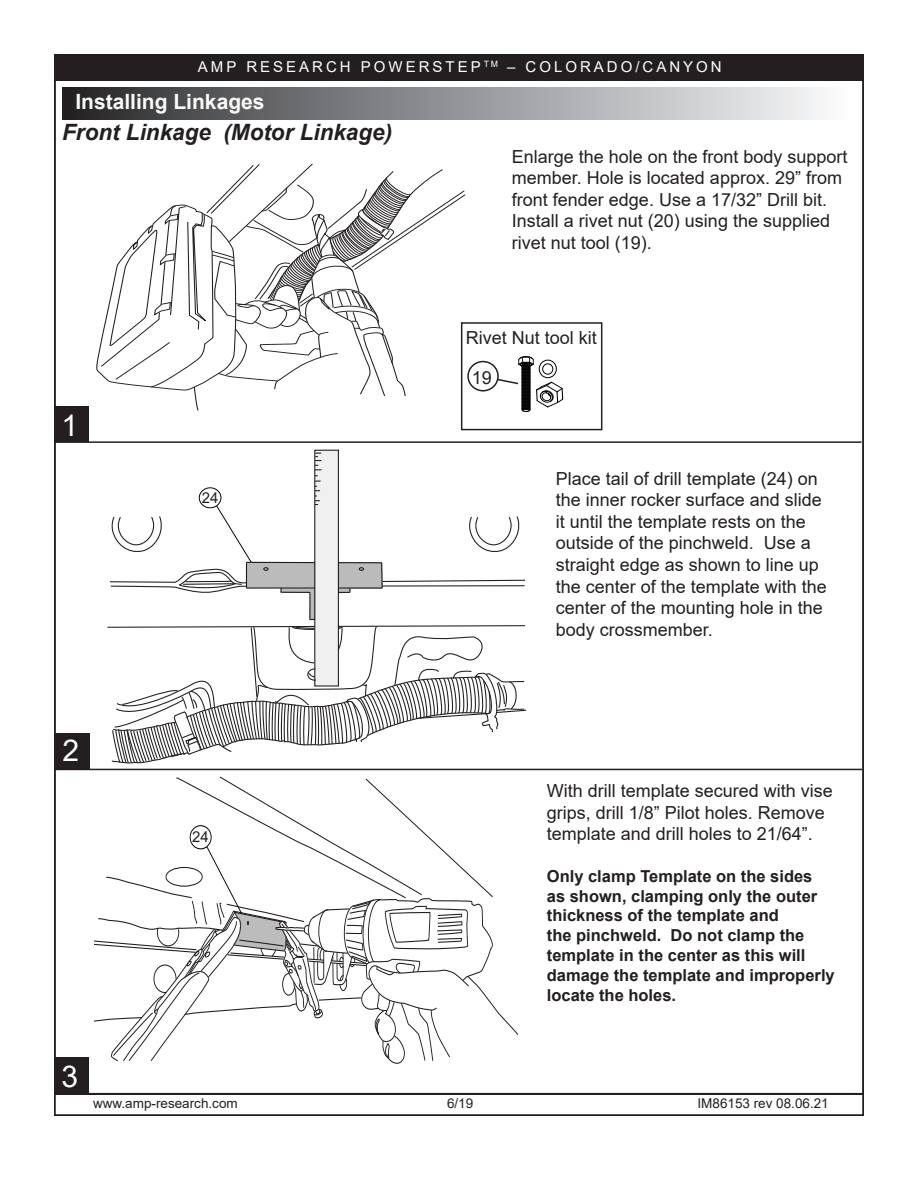
<style>
.page{position:relative;width:918px;height:1188px;background:#fff}
.page>*{position:absolute;margin:0;border:0;box-sizing:border-box;transform-origin:0 0}
.t1{font:30px "Arial";color:#fff}
.t2{font:italic 700 22.5px "Arial";color:#231f20}
.t3{font:700 21px "Arial";color:#fafafa}
.t4{font:18px/21.6px "Arial";color:#231f20}
.t5{font:700 16.5px/19.8px "Arial";color:#231f20}
.t6{font:15px "Arial";letter-spacing:.2em;color:#fff}
.t7{font:15px "Arial";color:#231f20}
.t8{font:13.5px "Arial";color:#231f20}
</style>
<div class="page">
<div style="left:54px;top:55px;width:809px;height:26px;background:#231f20"></div>
<div style="left:54px;top:1094px;width:810px;height:22px;border:2px solid #231f20"></div>
<div style="left:55px;top:733px;width:35px;height:36px;background:#231f20"></div>
<svg style="left:96px;top:163px;width:370px;height:249px"></svg>
<svg style="left:107px;top:449px;width:419px;height:315px"></svg>
<div style="left:62px;top:87px;width:786px;height:33px;background:linear-gradient(to right,#29292c,#fafcfe)"></div>
<hr style="left:55px;top:769px;width:807px;height:1px;background:#231f20">
<hr style="left:54px;top:441px;width:807px;height:2px;background:#231f20">
<div style="left:54px;top:406px;width:34px;height:36px;background:#231f20"></div>
<svg style="left:94px;top:776px;width:423px;height:288px"></svg>
<div style="left:461px;top:322px;width:141px;height:108px;border:2px solid #231f20"></div>
<div style="left:467px;top:361px;width:32px;height:31px;border:2px solid #231f20;border-radius:50%"></div>
<svg style="left:496px;top:356px;width:67px;height:56px"></svg>
<div style="left:54px;top:1058px;width:34px;height:36px;background:#231f20"></div>
<p class="t6" style="left:198px;top:56px;width:525px">AMP RESEARCH POWERSTEP <sup>TM</sup> – COLORADO/CANYON</p>
<p class="t3" style="left:75px;top:87px;width:191px">Installing Linkages</p>
<p class="t2" style="left:62px;top:118px;width:332px">Front Linkage (Motor Linkage)</p>
<h1 class="t1" style="left:62px;top:405px;width:18px">1</h1>
<h1 class="t1" style="left:63px;top:730px;width:18px">2</h1>
<h1 class="t1" style="left:62px;top:1056px;width:18px">3</h1>
<p class="t7" style="left:202px;top:487px;width:18px">24</p>
<p class="t7" style="left:192px;top:826px;width:18px">24</p>
<p class="t4" style="left:512px;top:145px;width:337px">Enlarge the hole on the front body support member. Hole is located approx. 29” from front fender edge. Use a 17/32” Drill bit.<br>Install a rivet nut (20) using the supplied rivet nut tool (19).</p>
<p class="t4" style="left:466px;top:327px;width:133px">Rivet Nut tool kit</p>
<p class="t4" style="left:472px;top:366px;width:22px">19</p>
<p class="t4" style="left:556px;top:467px;width:273px">Place tail of drill template (24) on the inner rocker surface and slide it until the template rests on the outside of the pinchweld. Use a straight edge as shown to line up the center of the template with the center of the mounting hole in the body crossmember.</p>
<p class="t4" style="left:547px;top:780px;width:288px">With drill template secured with vise grips, drill 1/8” Pilot holes. Remove template and drill holes to 21/64”.</p>
<p class="t5" style="left:547px;top:866px;width:289px">Only clamp Template on the sides as shown, clamping only the outer thickness of the template and<br>the pinchweld. Do not clamp the template in the center as this will damage the template and improperly locate the holes.</p>
<p class="t8" style="left:93px;top:1094px;width:146px">www.amp-research.com</p>
<p class="t8" style="left:447px;top:1094px;width:28px">6/19</p>
<p class="t8" style="left:698px;top:1094px;width:133px">IM86153 rev 08.06.21</p>
</div>
